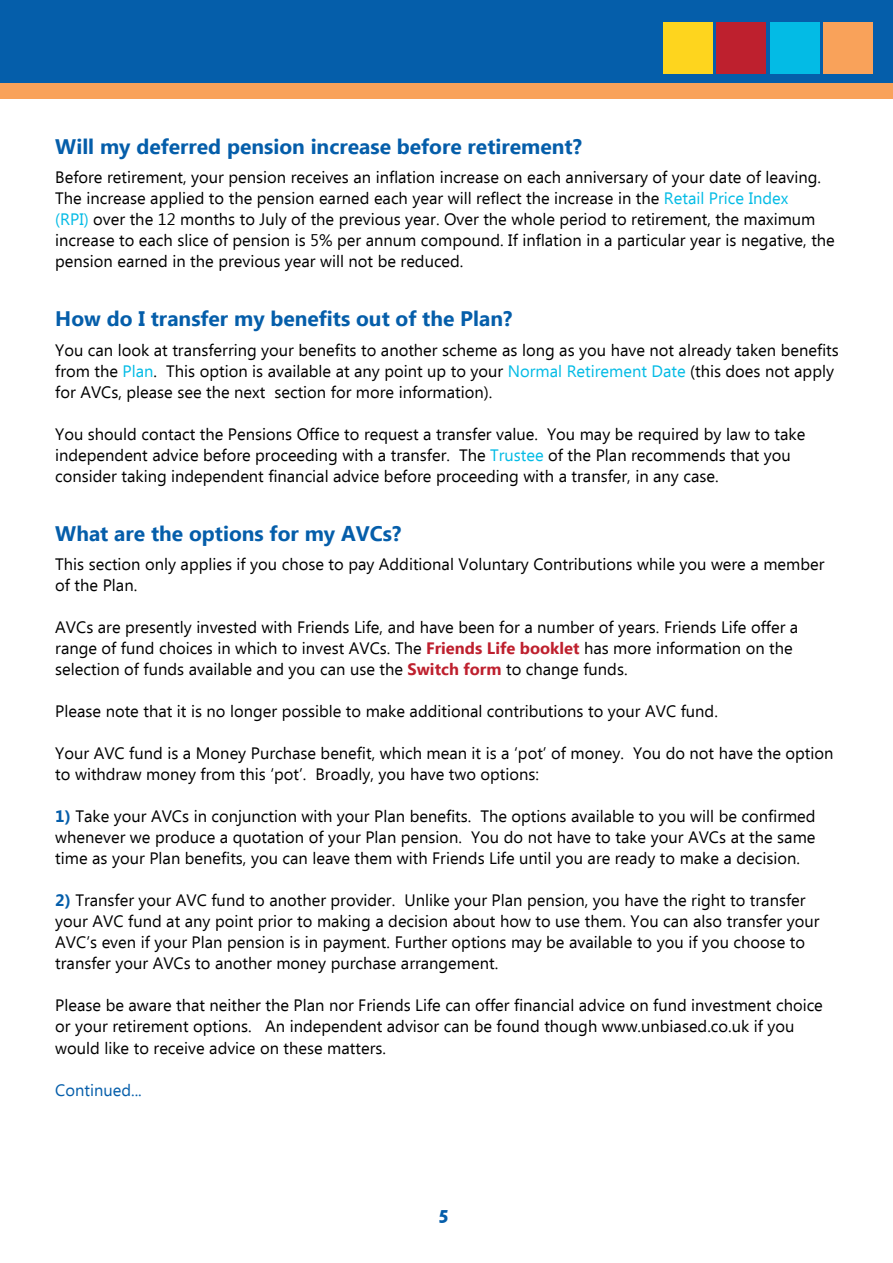
<style>
.page{position:relative;width:893px;height:1263px;background:#fff}
.page>*{position:absolute;margin:0;border:0;box-sizing:border-box;transform-origin:0 0}
.t1{font:700 28.5px "Aharoni";color:#055eaa}
.t2{font:700 21px "Ebrima";color:#055eaa}
.t3{font:16.5px/21px "Ebrima";color:#000}
.t4{font:16.5px "Ebrima";color:#055eaa}
.s1{color:#03bbe5}
.s2{font-weight:700;color:#be202e}
.s3{font-weight:700;color:#055eaa}
</style>
<div class="page">
<div style="left:0;top:83px;width:893px;height:16px;background:#f9a25a"></div>
<div style="left:0;top:0;width:893px;height:83px;background:#055eaa"></div>
<div style="left:663px;top:22px;width:49px;height:52px;background:#fed51e"></div>
<div style="left:717px;top:22px;width:49px;height:52px;background:#be202e"></div>
<div style="left:770px;top:22px;width:49px;height:52px;background:#03bbe5"></div>
<div style="left:824px;top:22px;width:49px;height:52px;background:#f9a25a"></div>
<p class="t2" style="left:55px;top:131px;width:528px">Will my deferred pension increase before retirement?</p>
<p class="t3" style="left:55px;top:168px;width:781px">Before retirement, your pension receives an inflation increase on each anniversary of your date of leaving.<br>The increase applied to the pension earned each year will reflect the increase in the <span class="s1">Retail Price Index<br>(RPI)</span> over the 12 months to July of the previous year. Over the whole period to retirement, the maximum increase to each slice of pension is 5% per annum compound. If inflation in a particular year is negative, the pension earned in the previous year will not be reduced.</p>
<p class="t2" style="left:55px;top:303px;width:459px">How do I transfer my benefits out of the Plan?</p>
<p class="t3" style="left:55px;top:340px;width:785px">You can look at transferring your benefits to another scheme as long as you have not already taken benefits from the <span class="s1">Plan</span>. This option is available at any point up to your <span class="s1">Normal Retirement Date</span> (this does not apply for AVCs, please see the next section for more information).</p>
<p class="t3" style="left:55px;top:425px;width:752px">You should contact the Pensions Office to request a transfer value. You may be required by law to take independent advice before proceeding with a transfer. The <span class="s1">Trustee</span> of the Plan recommends that you consider taking independent financial advice before proceeding with a transfer, in any case.</p>
<p class="t2" style="left:55px;top:518px;width:348px">What are the options for my AVCs?</p>
<p class="t3" style="left:55px;top:555px;width:771px">This section only applies if you chose to pay Additional Voluntary Contributions while you were a member of the Plan.</p>
<p class="t3" style="left:55px;top:618px;width:745px">AVCs are presently invested with Friends Life, and have been for a number of years. Friends Life offer a range of fund choices in which to invest AVCs. The <span class="s2">Friends Life booklet</span> has more information on the selection of funds available and you can use the <span class="s2">Switch form</span> to change funds.</p>
<p class="t3" style="left:55px;top:702px;width:664px">Please note that it is no longer possible to make additional contributions to your AVC fund.</p>
<p class="t3" style="left:55px;top:744px;width:780px">Your AVC fund is a Money Purchase benefit, which mean it is a ‘pot’ of money. You do not have the option to withdraw money from this ‘pot’. Broadly, you have two options:</p>
<p class="t3" style="left:55px;top:807px;width:762px;text-align:justify"><span class="s3">1)</span> Take your AVCs in conjunction with your Plan benefits. The options available to you will be confirmed whenever we produce a quotation of your Plan pension. You do not have to take your AVCs at the same time as your Plan benefits, you can leave them with Friends Life until you are ready to make a decision.</p>
<p class="t3" style="left:55px;top:891px;width:766px"><span class="s3">2)</span> Transfer your AVC fund to another provider. Unlike your Plan pension, you have the right to transfer your AVC fund at any point prior to making a decision about how to use them. You can also transfer your AVC’s even if your Plan pension is in payment. Further options may be available to you if you choose to transfer your AVCs to another money purchase arrangement.</p>
<p class="t3" style="left:55px;top:996px;width:769px">Please be aware that neither the Plan nor Friends Life can offer financial advice on fund investment choice or your retirement options. An independent advisor can be found though www.unbiased.co.uk if you would like to receive advice on these matters.</p>
<p class="t4" style="left:55px;top:1078px;width:88px">Continued...</p>
<h1 class="t1" style="left:437px;top:1202px;width:13px">5</h1>
</div>
